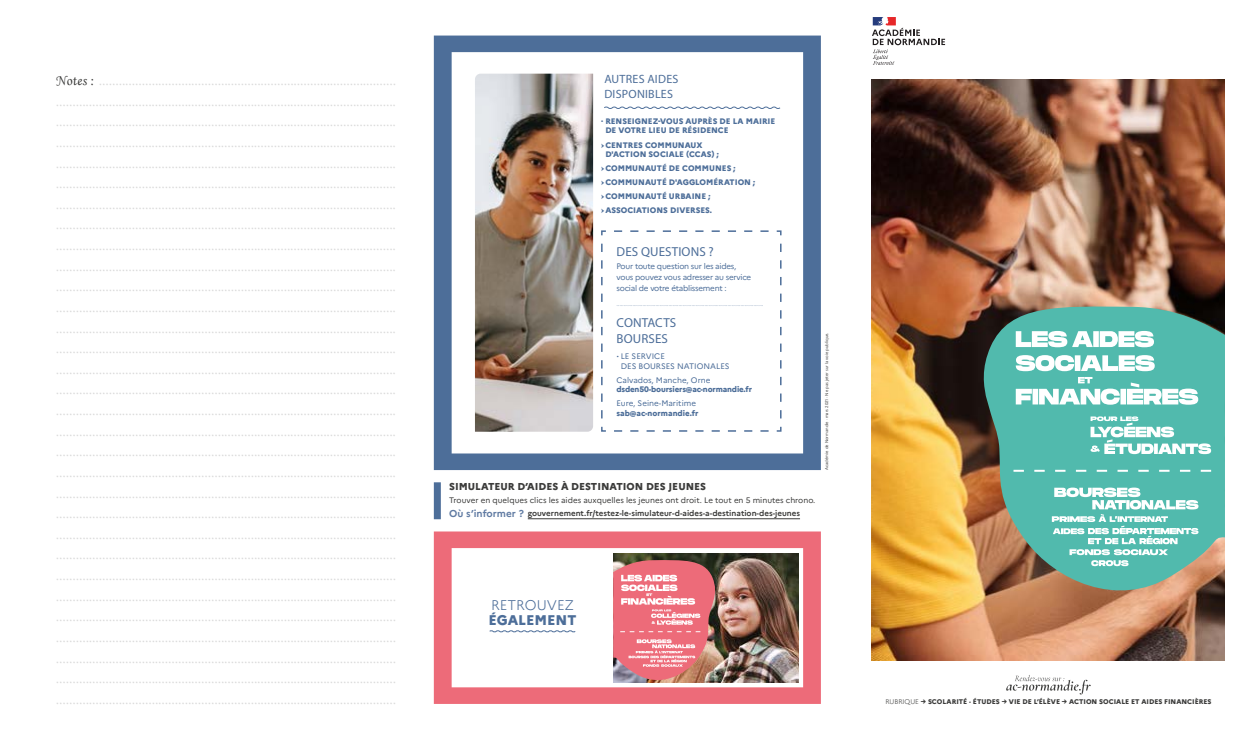
<style>
.page{position:relative;width:1259px;height:738px;background:#fff}
.page>*{position:absolute;margin:0;border:0;box-sizing:border-box;transform-origin:0 0}
.t1{font:italic 15px/20.6px "Monotype Corsiva";color:#dadada;text-align:justify}
.t2{font:300 14px "Marianne";color:#4d6e99}
.t3{font:800 14px "Marianne";color:#4d6e99}
.t4{font:13px/15.6px "Myriad Pro";letter-spacing:.01em;color:#4d6e99}
.t5{font:12px/14.4px "Myriad Pro";letter-spacing:.02em;color:#4d6e99}
.t6{font:800 10px "Marianne";color:#3c3c3b}
.t7{font:800 8px/9.6px "Marianne";color:#4d6e99}
.t8{font:8px/13.6px "Marianne";color:#3c3c3b}
.t9{font:8px/11px "Marianne";letter-spacing:-.03em;color:#4d6e99}
.t10{font:8px/9.6px "Marianne";color:#4d6e99}
.t11{font:800 8px "Marianne";letter-spacing:-.02em;color:#4d6e99}
.t12{font:800 6.8px "Marianne";color:#3c3c3b}
.t13{font:300 6px "Marianne";color:#4d6e99}
.t14{font:4px "Marianne";color:#3c3c3b}
.s1{color:#3c3c3b}
.s2{font-family:"Minion Pro";font-weight:700}
.s3{font-weight:500;font-size:10px}
.s4{font-weight:700;font-size:10px;color:#5f7aa2}
.s5{font-weight:700}
.s6{font-weight:300}
.s7{font-family:"Myriad Pro";font-weight:400}
</style>
<div class="page">
<svg style="left:872px;top:17px;width:73px;height:48px"></svg>
<svg style="left:1006px;top:675px;width:84px;height:19px"></svg>
<img style="left:872px;top:79px;width:353px;height:581px">
<svg style="left:971px;top:303px;width:254px;height:305px;background:#699784"></svg>
<svg style="left:1013px;top:469px;width:198px;height:2px"></svg>
<svg style="left:1090px;top:416px;width:121px;height:38px"></svg>
<svg style="left:1052px;top:487px;width:146px;height:78px"></svg>
<svg style="left:1015px;top:330px;width:139px;height:17px"></svg>
<svg style="left:1015px;top:355px;width:183px;height:49px"></svg>
<svg style="left:434px;top:531px;width:387px;height:172px"></svg>
<img style="left:613px;top:552px;width:185px;height:130px">
<svg style="left:489px;top:629px;width:87px;height:3px"></svg>
<img style="left:613px;top:558px;width:107px;height:129px">
<svg style="left:434px;top:36px;width:387px;height:433px"></svg>
<img style="left:475px;top:74px;width:118px;height:357px">
<svg style="left:600px;top:229px;width:182px;height:203px"></svg>
<svg style="left:603px;top:106px;width:178px;height:3px"></svg>
<hr style="left:528px;top:518px;width:272px;height:1px;background:#3c3c3b">
<div style="left:434px;top:482px;width:7px;height:37px;background:#4d6e99"></div>
<p class="t1" style="left:56px;top:70px;width:345px"><span class="s1">Notes :</span> .......................................................................................... ....................................................................................................... ....................................................................................................... ....................................................................................................... ....................................................................................................... ....................................................................................................... ....................................................................................................... ....................................................................................................... ....................................................................................................... ....................................................................................................... ....................................................................................................... ....................................................................................................... ....................................................................................................... ....................................................................................................... ....................................................................................................... ....................................................................................................... ....................................................................................................... ....................................................................................................... ....................................................................................................... ....................................................................................................... ....................................................................................................... ....................................................................................................... ....................................................................................................... ....................................................................................................... ....................................................................................................... ....................................................................................................... ....................................................................................................... .......................................................................................................</p>
<p class="t1" style="left:56px;top:667px;width:345px">....................................................................................................... .......................................................................................................</p>
<p class="t5" style="left:604px;top:72px;width:75px">AUTRES AIDES<br>DISPONIBLES</p>
<p class="t7" style="left:605px;top:116px;width:171px;text-indent:-4px">· RENSEIGNEZ-VOUS AUPRÈS DE LA MAIRIE<br>DE VOTRE LIEU DE RÉSIDENCE</p>
<p class="t7" style="left:605px;top:140px;width:115px;text-indent:-4px"><span class="s2">→</span>CENTRES COMMUNAUX<br>D'ACTION SOCIALE (CCAS) ;</p>
<p class="t7" style="left:601px;top:163px;width:136px"><span class="s2">→</span>COMMUNAUTÉ DE COMMUNES ;</p>
<p class="t7" style="left:601px;top:177px;width:156px"><span class="s2">→</span>COMMUNAUTÉ D'AGGLOMÉRATION ;</p>
<p class="t7" style="left:601px;top:191px;width:111px"><span class="s2">→</span>COMMUNAUTÉ URBAINE ;</p>
<p class="t7" style="left:601px;top:205px;width:112px"><span class="s2">→</span>ASSOCIATIONS DIVERSES.</p>
<p class="t4" style="left:616px;top:244px;width:99px">DES QUESTIONS ?</p>
<p class="t9" style="left:616px;top:261px;width:136px">Pour toute question sur les aides, vous pouvez vous adresser au service social de votre établissement :</p>
<p class="t13" style="left:616px;top:300px;width:149px">......................................................................................................</p>
<p class="t4" style="left:616px;top:315px;width:61px">CONTACTS<br>BOURSES</p>
<p class="t10" style="left:621px;top:351px;width:110px;text-indent:-4px"><span class="s3">·</span> LE SERVICE<br>DES BOURSES NATIONALES</p>
<p class="t10" style="left:616px;top:375px;width:96px">Calvados, Manche, Orne</p>
<p class="t11" style="left:616px;top:384px;width:137px">dsden50-boursiers@ac-normandie.fr</p>
<p class="t10" style="left:616px;top:398px;width:81px">Eure, Seine-Maritime</p>
<p class="t7" style="left:616px;top:408px;width:84px">sab@ac-normandie.fr</p>
<p class="t6" style="left:449px;top:480px;width:258px">SIMULATEUR D’AIDES À DESTINATION DES JEUNES</p>
<p class="t8" style="left:449px;top:492px;width:368px">Trouver en quelques clics les aides auxquelles les jeunes ont droit. Le tout en 5 minutes chrono.<br><span class="s4">Où s’informer ?</span> <span class="s5">gouvernement.fr/testez-le-simulateur-d-aides-a-destination-des-jeunes</span></p>
<p class="t14" style="left:824px;top:469px;width:139px;rotate:-90deg">Académie de Normandie · mars 2021 · Ne pas jeter sur la voie publique.</p>
<p class="t2" style="left:491px;top:596px;width:84px">RETROUVEZ</p>
<p class="t3" style="left:488px;top:610px;width:89px">ÉGALEMENT</p>
<p class="t12" style="left:885px;top:696px;width:328px"><span class="s6">RUBRIQUE</span> → SCOLARITÉ <span class="s7">•</span> ÉTUDES → VIE DE L’ÉLÈVE → ACTION SOCIALE ET AIDES FINANCIÈRES</p>
</div>
